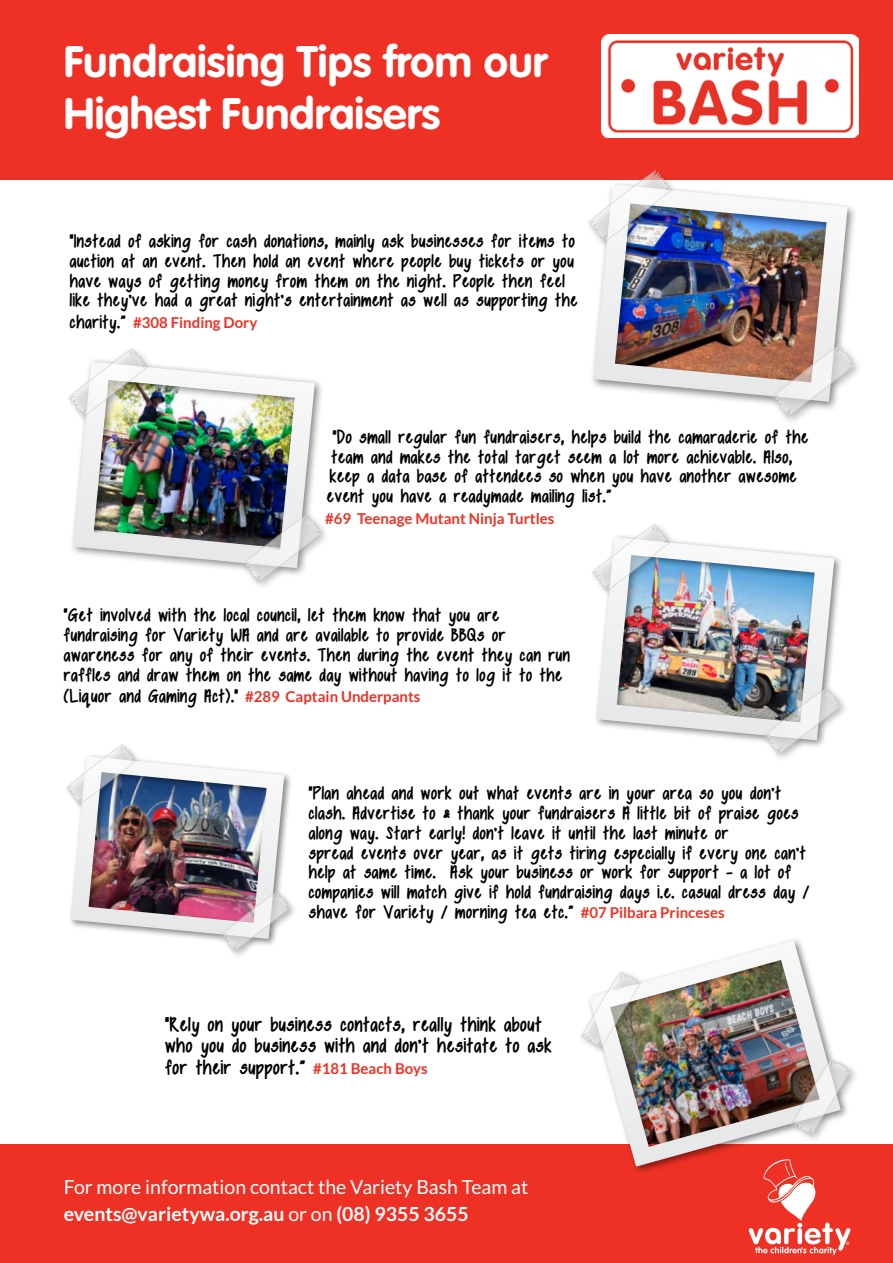
<style>
.page{position:relative;width:893px;height:1263px;background:#fff}
.page>*{position:absolute;margin:0;border:0;box-sizing:border-box;transform-origin:0 0}
.SUB_HEAD_1{font:700 43.5px/52.2px "VAG Rounded Std";color:#fff}
.t1{font:19.5px/27px "Lato";color:#fff}
.t2{font:18px/21.6px "mystyle";color:#000}
.t3{font:16.5px/19.8px "mystyle";color:#000}
.t4{font:700 15px "Lato";color:#ee3124}
.s1{font-family:"mystyle";font-weight:400;font-size:16.5px;color:#000}
.s2{font-family:"Lato";font-weight:700;font-size:15px;color:#ee3124}
.s3{font-weight:700}
</style>
<div class="page">
<div style="left:0;top:1144px;width:893px;height:119px;background:#ee3124"></div>
<div style="left:0;top:0;width:893px;height:179px;background:#ee3124"></div>
<img style="left:74px;top:363px;width:241px;height:205px">
<img style="left:68px;top:348px;width:81px;height:71px">
<svg style="left:243px;top:514px;width:81px;height:71px"></svg>
<img style="left:597px;top:539px;width:237px;height:201px">
<svg style="left:591px;top:524px;width:80px;height:69px"></svg>
<svg style="left:763px;top:687px;width:80px;height:69px"></svg>
<img style="left:66px;top:744px;width:226px;height:209px">
<div style="left:578px;top:936px;width:282px;height:239px;background:#000;opacity:.5"></div>
<img style="left:589px;top:940px;width:252px;height:226px">
<svg style="left:580px;top:971px;width:62px;height:80px"></svg>
<svg style="left:791px;top:1058px;width:61px;height:80px"></svg>
<div style="left:585px;top:167px;width:279px;height:260px;background:#000;opacity:.5"></div>
<img style="left:594px;top:184px;width:254px;height:218px">
<img style="left:588px;top:170px;width:85px;height:74px">
<svg style="left:772px;top:345px;width:85px;height:74px"></svg>
<svg style="left:749px;top:1159px;width:101px;height:96px"></svg>
<img style="left:601px;top:34px;width:257px;height:104px">
<p class="SUB_HEAD_1" style="left:64px;top:37px;width:485px">Fundraising Tips from our<br>Highest Fundraisers</p>
<p class="t3" style="left:70px;top:233px;width:510px">“Instead of asking for cash donations, mainly ask businesses for items to auction at an event. Then hold an event where people buy tickets or you have ways of getting money from them on the night. People then feel like they’ve had a great night’s entertainment as well as supporting the</p>
<p class="t4" style="left:70px;top:314px;width:189px"><span class="s1">charity.”</span> #308 Finding Dory</p>
<p class="t3" style="left:327px;top:429px;width:483px;text-indent:6px">“Do small regular fun fundraisers, helps build the camaraderie of the team and makes the total target seem a lot more achievable. Also, keep a data base of attendees so when you have another awesome event you have a readymade mailing list.”</p>
<p class="t4" style="left:325px;top:510px;width:231px">#69 Teenage Mutant Ninja Turtles</p>
<p class="t3" style="left:64px;top:607px;width:438px">“Get involved with the local council, let them know that you are</p>
<p class="t3" style="left:64px;top:627px;width:444px">fundraising for Variety WA and are available to provide BBQs or</p>
<p class="t3" style="left:64px;top:647px;width:508px">awareness for any of their events. Then during the event they can run raffles and draw them on the same day without having to log it to the</p>
<p class="t3" style="left:64px;top:688px;width:358px">(Liquor and Gaming Act).“ <span class="s2">#289 Captain Underpants</span></p>
<p class="t3" style="left:308px;top:785px;width:492px">“Plan ahead and work out what events are in your area so you don’t clash. Advertise to &amp; thank your fundraisers A little bit of praise goes along way. Start early! don’t leave it until the last minute or</p>
<p class="t3" style="left:308px;top:844px;width:503px">spread events over year, as it gets tiring especially if every one can’t help at same time. Ask your business or work for support - a lot of companies will match give if hold fundraising days i.e. casual dress day / shave for Variety / morning tea etc.” <span class="s2">#07 Pilbara Princeses</span></p>
<p class="t2" style="left:165px;top:1015px;width:389px">“Rely on your business contacts, really think about who you do business with and don’t hesitate to ask for their support.” <span class="s2">#181 Beach Boys</span></p>
<p class="t1" style="left:64px;top:1173px;width:466px">For more information contact the Variety Bash Team at <span class="s3">events@varietywa.org.au</span> or on <span class="s3">(08) 9355 3655</span></p>
</div>
